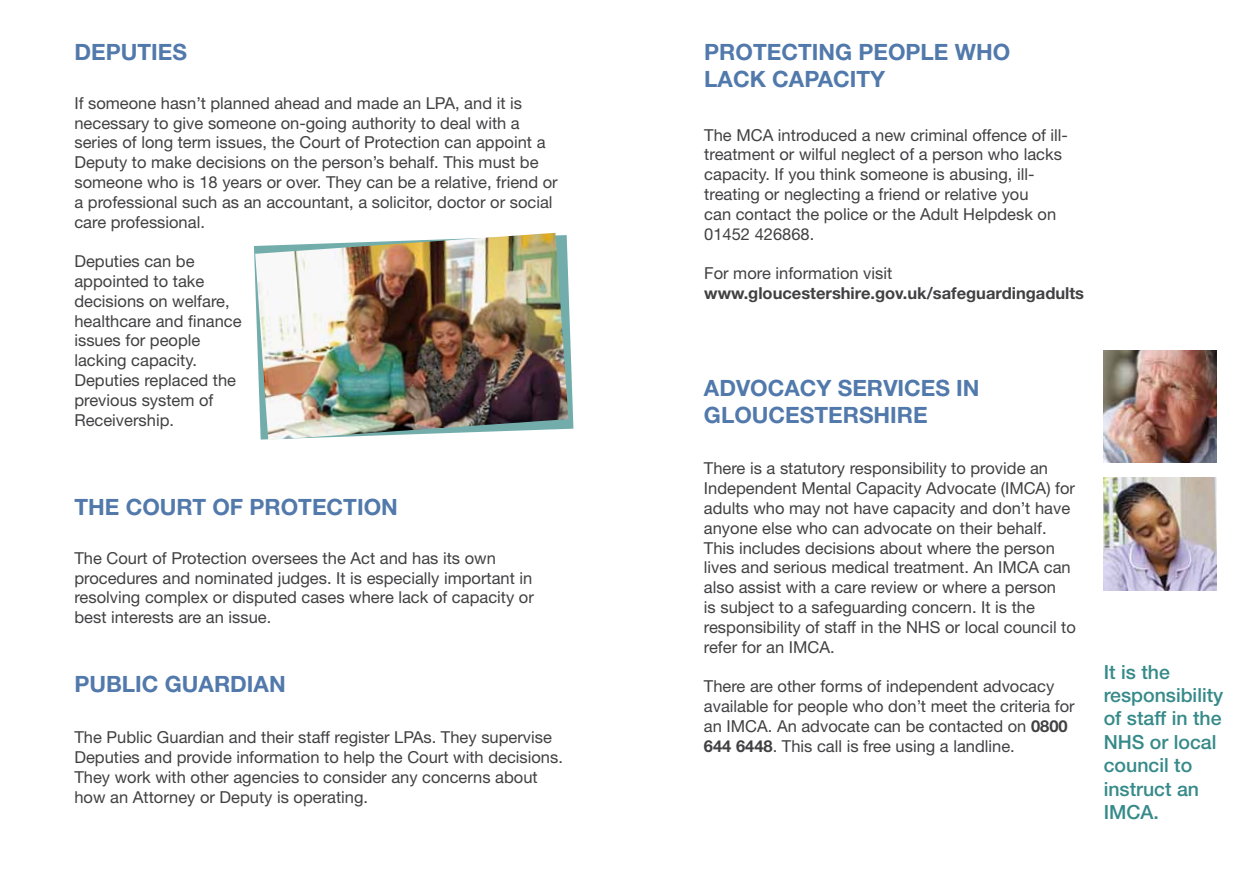
<style>
.page{position:relative;width:1259px;height:893px;background:#fff}
.page>*{position:absolute;margin:0;border:0;box-sizing:border-box;transform-origin:0 0}
.t1{font:700 22.5px/27px "Helvetica Neue";color:#5179ab}
.t2{font:500 19.5px/23.4px "Helvetica Neue";color:#368a89}
.t3{font:16.5px/19.8px "Helvetica Neue";color:#414042}
.t4{font:700 16.5px "Helvetica Neue";color:#414042}
.s1{font-weight:700}
</style>
<div class="page">
<img style="left:255px;top:233px;width:313px;height:207px">
<img style="left:1103px;top:350px;width:113px;height:113px">
<img style="left:1103px;top:478px;width:113px;height:112px">
<h1 class="t1" style="left:74px;top:38px;width:114px">DEPUTIES</h1>
<p class="t3" style="left:74px;top:93px;width:485px">If someone hasn’t planned ahead and made an LPA, and it is necessary to give someone on-going authority to deal with a series of long term issues, the Court of Protection can appoint a Deputy to make decisions on the person’s behalf. This must be someone who is 18 years or over. They can be a relative, friend or a professional such as an accountant, a solicitor, doctor or social care professional.</p>
<p class="t3" style="left:74px;top:251px;width:169px">Deputies can be appointed to take decisions on welfare, healthcare and finance issues for people lacking capacity.<br>Deputies replaced the previous system of<br>Receivership.</p>
<h1 class="t1" style="left:74px;top:493px;width:325px">THE COURT OF PROTECTION</h1>
<p class="t3" style="left:74px;top:548px;width:461px">The Court of Protection oversees the Act and has its own procedures and nominated judges. It is especially important in resolving complex or disputed cases where lack of capacity or best interests are an issue.</p>
<h1 class="t1" style="left:74px;top:670px;width:213px">PUBLIC GUARDIAN</h1>
<p class="t3" style="left:74px;top:727px;width:490px">The Public Guardian and their staff register LPAs. They supervise Deputies and provide information to help the Court with decisions.<br>They work with other agencies to consider any concerns about how an Attorney or Deputy is operating.</p>
<h1 class="t1" style="left:704px;top:38px;width:307px">PROTECTING PEOPLE WHO<br>LACK CAPACITY</h1>
<p class="t3" style="left:704px;top:125px;width:365px">The MCA introduced a new criminal offence of ill&shy;treatment or wilful neglect of a person who lacks capacity. If you think someone is abusing, ill&shy;treating or neglecting a friend or relative you<br>can contact the police or the Adult Helpdesk on 01452 426868.</p>
<p class="t3" style="left:704px;top:263px;width:189px">For more information visit</p>
<p class="t4" style="left:704px;top:283px;width:381px">WWW.GLOUCESTERSHIRE.GOV.UK/SAFEGUARDINGADULTS</p>
<h1 class="t1" style="left:704px;top:374px;width:277px">ADVOCACY SERVICES IN<br>GLOUCESTERSHIRE</h1>
<p class="t3" style="left:704px;top:458px;width:373px">There is a statutory responsibility to provide an Independent Mental Capacity Advocate (IMCA) for adults who may not have capacity and don’t have anyone else who can advocate on their behalf.<br>This includes decisions about where the person lives and serious medical treatment. An IMCA can also assist with a care review or where a person<br>is subject to a safeguarding concern. It is the responsibility of staff in the NHS or local council to refer for an IMCA.</p>
<p class="t3" style="left:704px;top:676px;width:372px">There are other forms of independent advocacy available for people who don’t meet the criteria for an IMCA. An advocate can be contacted on <span class="s1">0800<br>644 6448</span>. This call is free using a landline.</p>
<p class="t2" style="left:1103px;top:660px;width:121px">It is the responsibility of staff in the<br>NHS or local council to instruct an<br>IMCA.</p>
</div>
